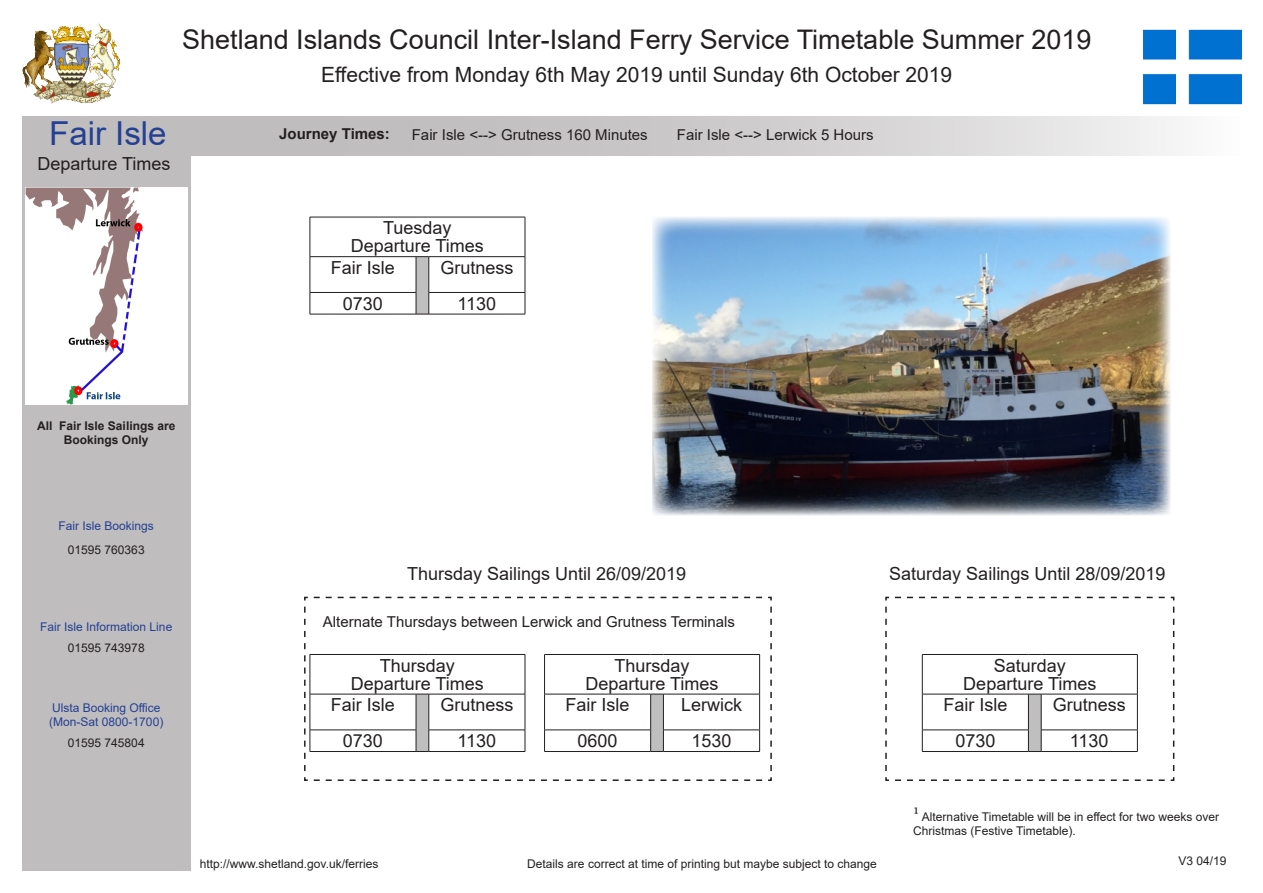
<style>
.page{position:relative;width:1263px;height:893px;background:#fff}
.page>*{position:absolute;margin:0;border:0;box-sizing:border-box;transform-origin:0 0}
.t1{font:33px "Arial";color:#244093}
.t2{font:27px "Arial";color:#231f20}
.t3{font:21px "Arial";color:#231f20}
.t4{font:18px "Arial";color:#231f20}
.t5{font:15px "Arial";color:#231f20}
.t6{font:700 15px "Arial";color:#231f20}
.t7{font:12px/14.4px "Arial";color:#231f20}
.t8{font:12px "Arial";color:#244093}
.t9{font:700 12px/14.4px "Arial";color:#231f20;text-align:center}
.s1{font-family:"Minion Pro";font-size:18px}
</style>
<div class="page">
<div style="left:182px;top:116px;width:1057px;height:40px;background:linear-gradient(to right,#b4b0b2,#f0f0f0)"></div>
<div style="left:22px;top:116px;width:169px;height:755px;background:#c0bdbe"></div>
<img style="left:22px;top:23px;width:97px;height:81px">
<img style="left:1144px;top:29px;width:98px;height:75px">
<img style="left:25px;top:187px;width:162px;height:218px">
<hr style="left:310px;top:217px;width:106px;height:1px;background:#231f20">
<hr style="left:310px;top:217px;width:1px;height:39px;background:#231f20">
<svg style="left:416px;top:217px;width:13px;height:1px"></svg>
<hr style="left:429px;top:217px;width:96px;height:1px;background:#231f20">
<hr style="left:525px;top:217px;width:1px;height:39px;background:#231f20">
<hr style="left:310px;top:256px;width:106px;height:1px;background:#231f20">
<hr style="left:310px;top:257px;width:1px;height:35px;background:#231f20">
<hr style="left:429px;top:256px;width:96px;height:1px;background:#231f20">
<hr style="left:525px;top:257px;width:1px;height:35px;background:#231f20">
<hr style="left:310px;top:292px;width:106px;height:1px;background:#231f20">
<svg style="left:310px;top:293px;width:1px;height:21px"></svg>
<hr style="left:429px;top:292px;width:96px;height:1px;background:#231f20">
<svg style="left:525px;top:293px;width:1px;height:21px"></svg>
<hr style="left:310px;top:314px;width:106px;height:1px;background:#231f20">
<svg style="left:416px;top:256px;width:13px;height:59px"></svg>
<hr style="left:429px;top:314px;width:96px;height:1px;background:#231f20">
<svg style="left:304px;top:596px;width:468px;height:185px"></svg>
<svg style="left:885px;top:596px;width:290px;height:185px"></svg>
<div style="left:651px;top:215px;width:521px;height:302px;background:#fff;opacity:.75"></div>
<p class="t2" style="left:182px;top:21px;width:911px">Shetland Islands Council Inter-Island Ferry Service Timetable Summer 2019</p>
<p class="t3" style="left:321px;top:60px;width:633px">Effective from Monday 6th May 2019 until Sunday 6th October 2019</p>
<p class="t1" style="left:49px;top:111px;width:119px">Fair Isle</p>
<p class="t4" style="left:38px;top:152px;width:135px">Departure Times</p>
<p class="t6" style="left:279px;top:123px;width:112px">Journey Times:</p>
<p class="t5" style="left:412px;top:124px;width:237px">Fair Isle &lt;--&gt; Grutness 160 Minutes</p>
<p class="t5" style="left:677px;top:124px;width:198px">Fair Isle &lt;--&gt; Lerwick 5 Hours</p>
<p class="t4" style="left:383px;top:216px;width:70px">Tuesday</p>
<p class="t4" style="left:351px;top:234px;width:135px">Departure Times</p>
<p class="t4" style="left:331px;top:255px;width:66px">Fair Isle</p>
<p class="t4" style="left:440px;top:255px;width:75px">Grutness</p>
<p class="t4" style="left:343px;top:291px;width:42px">0730</p>
<p class="t4" style="left:457px;top:291px;width:40px">1130</p>
<p class="t9" style="left:37px;top:418px;width:140px">All Fair Isle Sailings are<br>Bookings Only</p>
<p class="t8" style="left:59px;top:518px;width:97px">Fair Isle Bookings</p>
<p class="t7" style="left:68px;top:543px;width:78px">01595 760363</p>
<p class="t8" style="left:40px;top:618px;width:134px">Fair Isle Information Line</p>
<p class="t7" style="left:68px;top:641px;width:78px">01595 743978</p>
<p class="t8" style="left:52px;top:699px;width:110px">Ulsta Booking Office</p>
<p class="t8" style="left:49px;top:714px;width:116px">(Mon-Sat 0800-1700)</p>
<p class="t7" style="left:68px;top:736px;width:78px">01595 745804</p>
<p class="t4" style="left:407px;top:561px;width:281px">Thursday Sailings Until 26/09/2019</p>
<p class="t4" style="left:889px;top:561px;width:278px">Saturday Sailings Until 28/09/2019</p>
<p class="t5" style="left:323px;top:612px;width:414px">Alternate Thursdays between Lerwick and Grutness Terminals</p>
<p class="t4" style="left:380px;top:653px;width:77px">Thursday</p>
<p class="t4" style="left:351px;top:671px;width:135px">Departure Times</p>
<p class="t4" style="left:331px;top:693px;width:66px">Fair Isle</p>
<p class="t4" style="left:440px;top:693px;width:75px">Grutness</p>
<p class="t4" style="left:343px;top:728px;width:42px">0730</p>
<p class="t4" style="left:457px;top:728px;width:40px">1130</p>
<p class="t4" style="left:614px;top:653px;width:77px">Thursday</p>
<p class="t4" style="left:585px;top:671px;width:135px">Departure Times</p>
<p class="t4" style="left:566px;top:693px;width:66px">Fair Isle</p>
<p class="t4" style="left:681px;top:693px;width:63px">Lerwick</p>
<p class="t4" style="left:578px;top:728px;width:42px">0600</p>
<p class="t4" style="left:691px;top:728px;width:42px">1530</p>
<p class="t4" style="left:994px;top:653px;width:74px">Saturday</p>
<p class="t4" style="left:963px;top:671px;width:135px">Departure Times</p>
<p class="t4" style="left:943px;top:693px;width:66px">Fair Isle</p>
<p class="t4" style="left:1053px;top:693px;width:75px">Grutness</p>
<p class="t4" style="left:955px;top:728px;width:42px">0730</p>
<p class="t4" style="left:1070px;top:728px;width:40px">1130</p>
<p class="t7" style="left:913px;top:809px;width:308px"><span class="s1">1</span> Alternative Timetable will be in effect for two weeks over<br>Christmas (Festive Timetable).</p>
<p class="t7" style="left:200px;top:856px;width:180px">http://www.shetland.gov.uk/ferries</p>
<p class="t7" style="left:527px;top:856px;width:351px">Details are correct at time of printing but maybe subject to change</p>
<p class="t7" style="left:1178px;top:853px;width:50px">V3 04/19</p>
</div>
